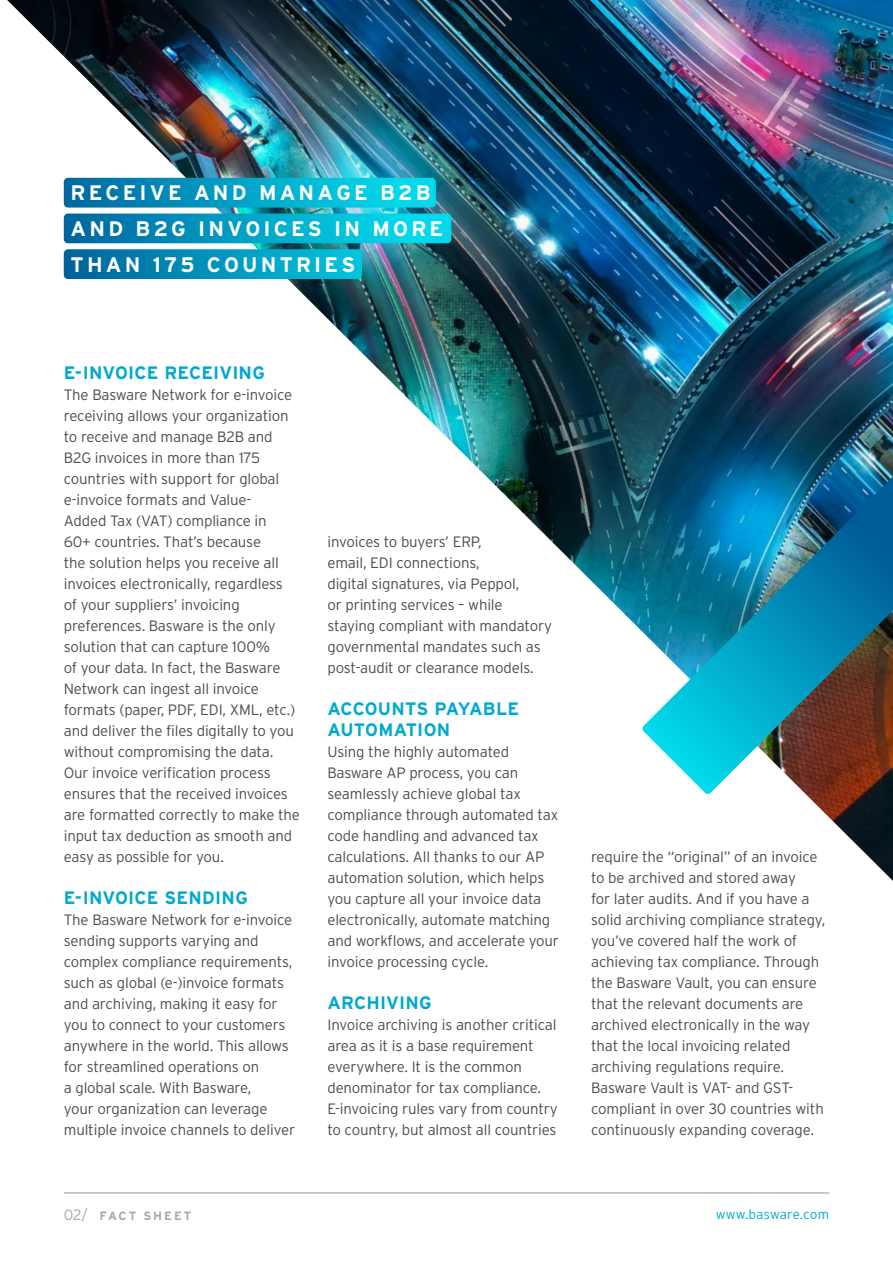
<style>
.page{position:relative;width:893px;height:1263px;background:#fff}
.page>*{position:absolute;margin:0;border:0;box-sizing:border-box;transform-origin:0 0}
.t1{font:700 21px/36px "Interstate";letter-spacing:.15em;color:#fff}
.t2{font:700 18px/21px "Interstate";letter-spacing:.01em;color:#00a9ce}
.t3{font:300 15px/21px "Interstate";letter-spacing:-.01em;color:#4d4d4f}
.t4{font:300 13.5px "Interstate";letter-spacing:.015em;color:#00a9ce}
.t5{font:700 12px "Interstate";letter-spacing:.16em;color:#a7a9ac}
.s1{font-weight:300;font-size:15px}
</style>
<div class="page">
<hr style="left:64px;top:1192px;width:765px;height:1px;background:#939598">
<img style="left:7px;top:0;width:886px;height:881px">
<svg style="left:64px;top:178px;width:372px;height:30px;background:#03a6c8"></svg>
<svg style="left:64px;top:214px;width:387px;height:29px;background:#01a4c7"></svg>
<svg style="left:64px;top:249px;width:298px;height:30px;background:#0394bc"></svg>
<img style="left:642px;top:476px;width:251px;height:318px">
<h1 class="t1" style="left:71px;top:174px;width:374px">RECEIVE AND MANAGE B2B<br>AND B2G INVOICES IN MORE<br>THAN 175 COUNTRIES</h1>
<p class="t2" style="left:64px;top:362px;width:203px">E-INVOICE RECEIVING</p>
<p class="t3" style="left:64px;top:384px;width:238px">The Basware Network for e-invoice receiving allows your organization to receive and manage B2B and<br>B2G invoices in more than 175 countries with support for global e-invoice formats and Value-<br>Added Tax (VAT) compliance in<br>60+ countries. That’s because<br>the solution helps you receive all invoices electronically, regardless of your suppliers’ invoicing preferences. Basware is the only solution that can capture 100%<br>of your data. In fact, the Basware<br>Network can ingest all invoice formats (paper, PDF, EDI, XML, etc.) and deliver the files digitally to you without compromising the data.<br>Our invoice verification process ensures that the received invoices are formatted correctly to make the input tax deduction as smooth and easy as possible for you.</p>
<p class="t2" style="left:64px;top:887px;width:186px">E-INVOICE SENDING</p>
<p class="t3" style="left:64px;top:909px;width:233px">The Basware Network for e-invoice sending supports varying and complex compliance requirements, such as global (e-)invoice formats and archiving, making it easy for you to connect to your customers anywhere in the world. This allows for streamlined operations on<br>a global scale. With Basware,<br>your organization can leverage multiple invoice channels to deliver</p>
<p class="t3" style="left:327px;top:531px;width:226px">invoices to buyers’ ERP,<br>email, EDI connections,<br>digital signatures, via Peppol,<br>or printing services – while staying compliant with mandatory governmental mandates such as post-audit or clearance models.</p>
<p class="t2" style="left:327px;top:698px;width:193px">ACCOUNTS PAYABLE<br>AUTOMATION</p>
<p class="t3" style="left:327px;top:741px;width:233px">Using the highly automated<br>Basware AP process, you can seamlessly achieve global tax compliance through automated tax code handling and advanced tax calculations. All thanks to our AP automation solution, which helps you capture all your invoice data electronically, automate matching and workflows, and accelerate your invoice processing cycle.</p>
<p class="t2" style="left:327px;top:992px;width:106px">ARCHIVING</p>
<p class="t3" style="left:327px;top:1014px;width:232px">Invoice archiving is another critical area as it is a base requirement everywhere. It is the common denominator for tax compliance.<br>E-invoicing rules vary from country to country, but almost all countries</p>
<p class="t3" style="left:591px;top:846px;width:236px">require the “original” of an invoice to be archived and stored away<br>for later audits. And if you have a solid archiving compliance strategy, you’ve covered half the work of achieving tax compliance. Through the Basware Vault, you can ensure that the relevant documents are archived electronically in the way that the local invoicing related archiving regulations require.<br>Basware Vault is VAT- and GST&shy;compliant in over 30 countries with continuously expanding coverage.</p>
<p class="t5" style="left:64px;top:1209px;width:129px"><span class="s1">02/</span> FACT SHEET</p>
<p class="t4" style="left:716px;top:1206px;width:115px">www.basware.com</p>
</div>
